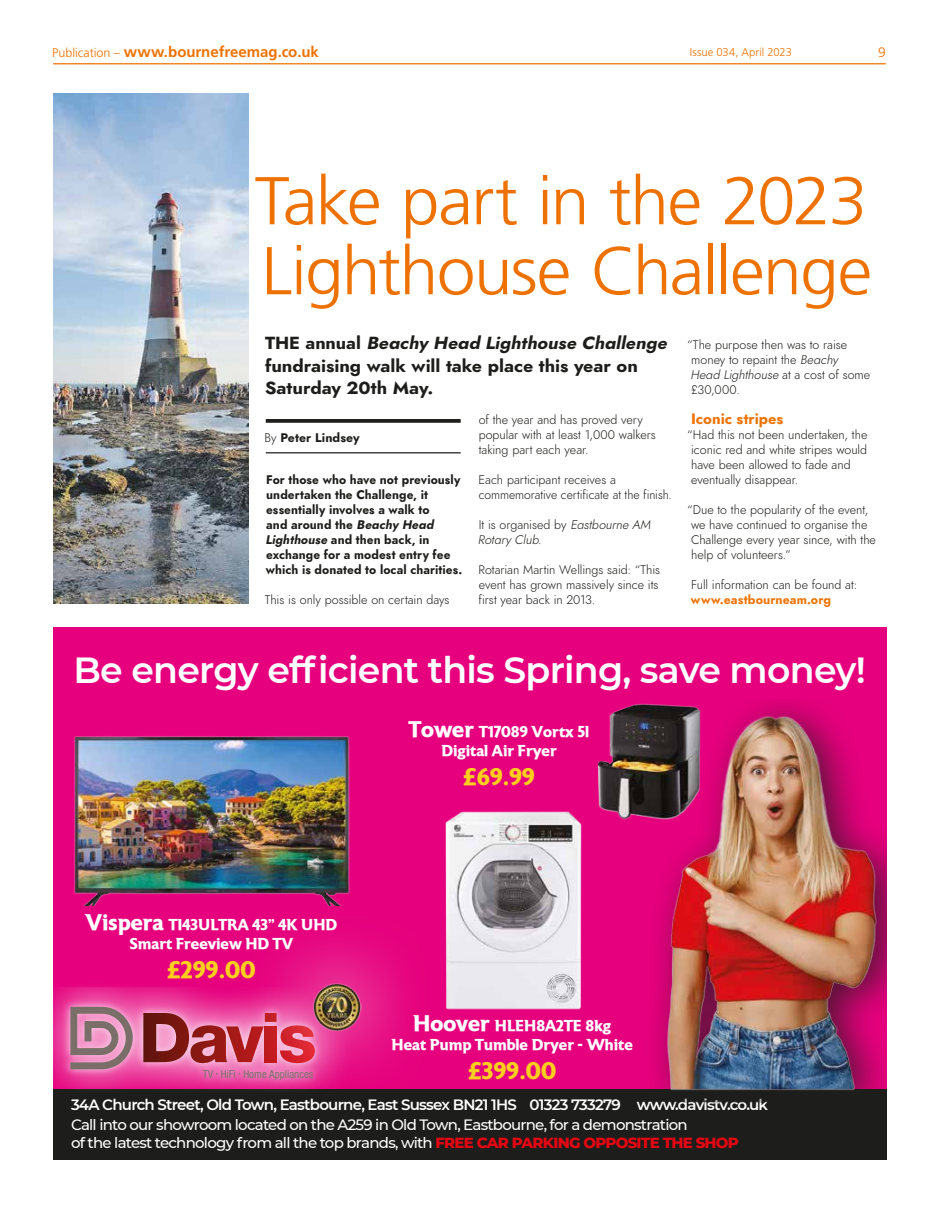
<style>
.page{position:relative;width:939px;height:1219px;background:#fff}
.page>*{position:absolute;margin:0;border:0;box-sizing:border-box;transform-origin:0 0}
.t1{font:300 67.5px/70px "Frutiger LT Std";letter-spacing:-.025em;color:#ee7203}
.t2{font:600 36.25px "Montserrat";letter-spacing:-.02em;color:#fff}
.t3{font:700 24.25px "Astoria";color:#ffcf1f}
.t4{font:italic 700 17.5px/22.5px "Renner";color:#1d1d1b}
.t5{font:700 15.75px/18.9px "Astoria";color:#fff;text-align:center}
.t6{font:500 15px/18px "Montserrat";letter-spacing:-.05em;color:#fff}
.t7{font:600 15px "Montserrat";letter-spacing:-.05em;color:#fff}
.t8{font:700 15px "Frutiger LT Std";letter-spacing:-.005em;color:#ee7203}
.t9{font:italic 700 15px "Renner";color:#ee7203}
.t10{font:300 13.75px "Frutiger LT Std";color:#ee7203}
.t11{font:italic 300 12.5px/15px "Renner";color:#1d1d1b}
.t12{font:italic 700 12.5px/15px "Renner";letter-spacing:.005em;color:#1d1d1b}
.t13{font:italic 300 12.5px/15px "Renner";color:#1d1d1b}
.t14{font:italic 700 12.5px "Renner";letter-spacing:.005em;color:#ee7203}
.t15{font:300 11.25px "Frutiger LT Std";color:#ee7203}
.t16{font:condensed 11px "Helvetica Neue";color:#796f68}
.s1{font-weight:300;font-size:12.5px}
.s2{font-style:inherit}
.s3{font-weight:300}
.s4{font-size:22.5px}
.s5{font-family:"Arial";font-stretch:normal;font-size:6.38px}
.s6{font-weight:800;color:#e30613}
</style>
<div class="page">
<div style="left:53px;top:628px;width:833px;height:462px;background:#e6007d"></div>
<div style="left:53px;top:1089px;width:833px;height:70px;background:#1d1d1b"></div>
<div style="left:53px;top:980px;width:302px;height:115px;background:#fff;opacity:.75"></div>
<svg style="left:53px;top:987px;width:193px;height:101px;background:#eb3f9c"></svg>
<svg style="left:70px;top:1007px;width:65px;height:62px;background:#b78299"></svg>
<svg style="left:143px;top:1013px;width:103px;height:51px;background:#b45063"></svg>
<img style="left:445px;top:811px;width:137px;height:199px">
<img style="left:74px;top:736px;width:276px;height:169px">
<img style="left:571px;top:704px;width:65px;height:136px">
<svg style="left:246px;top:941px;width:156px;height:154px"></svg>
<img style="left:313px;top:982px;width:49px;height:49px">
<img style="left:636px;top:703px;width:250px;height:387px">
<img style="left:54px;top:94px;width:194px;height:510px">
<svg style="left:266px;top:419px;width:195px;height:4px"></svg>
<hr style="left:266px;top:452px;width:195px;height:1px;background:#1d1d1b">
<hr style="left:53px;top:63px;width:833px;height:1px;background:#ee7203">
<p class="t8" style="left:52px;top:43px;width:268px"><span class="s1">Publication –</span> www.bournefreemag.co.uk</p>
<p class="t15" style="left:690px;top:46px;width:104px">Issue 034, April 2023</p>
<p class="t10" style="left:878px;top:44px;width:9px">9</p>
<h1 class="t1" style="left:255px;top:167px;width:619px">Take part in the 2023<br>Lighthouse Challenge</h1>
<h3 class="t4" style="left:265px;top:332px;width:403px">THE annual <span class="s2">Beachy Head Lighthouse Challenge </span>fundraising walk will take place this year on<br>Saturday 20th May.</h3>
<p class="t12" style="left:265px;top:430px;width:97px"><span class="s3">By</span> Peter Lindsey</p>
<p class="t12" style="left:265px;top:472px;width:198px">For those who have not previously undertaken the Challenge, it essentially involves a walk to<br>and around the <span class="s2">Beachy Head<br>Lighthouse</span> and then back, in exchange for a modest entry fee which is donated to local charities.</p>
<p class="t11" style="left:265px;top:592px;width:186px">This is only possible on certain days</p>
<p class="t11" style="left:479px;top:412px;width:179px">of the year and has proved very popular with at least 1,000 walkers taking part each year.</p>
<p class="t11" style="left:479px;top:472px;width:195px">Each participant receives a commemorative certificate at the finish.</p>
<p class="t13" style="left:478px;top:517px;width:174px"><span class="s2">It is organised by</span> Eastbourne AM<br>Rotary Club<span class="s2">.</span></p>
<p class="t11" style="left:479px;top:562px;width:183px">Rotarian Martin Wellings said: “This event has grown massively since its first year back in 2013.</p>
<p class="t11" style="left:687px;top:337px;width:184px">“The purpose then was to raise money to repaint the <span class="s2">Beachy<br>Head Lighthouse</span> at a cost of some £30,000.</p>
<p class="t9" style="left:691px;top:408px;width:94px">Iconic stripes</p>
<p class="t11" style="left:691px;top:427px;width:178px;text-indent:-4px">“Had this not been undertaken, the iconic red and white stripes would have been allowed to fade and eventually disappear.</p>
<p class="t11" style="left:691px;top:502px;width:186px;text-indent:-4px">“Due to the popularity of the event, we have continued to organise the<br>Challenge every year since, with the help of volunteers.”</p>
<p class="t11" style="left:691px;top:577px;width:168px">Full information can be found at:</p>
<p class="t14" style="left:691px;top:591px;width:142px">www.eastbourneam.org</p>
<h2 class="t2" style="left:73px;top:645px;width:794px">Be energy efficient this Spring, save money!</h2>
<p class="t5" style="left:85px;top:915px;width:253px"><span class="s4">Vispera</span> TI43ULTRA 43” 4K UHD<br>Smart Freeview HD TV</p>
<h3 class="t3" style="left:167px;top:955px;width:90px">£299.00</h3>
<p class="t16" style="left:203px;top:1067px;width:112px">TV <span class="s5">•</span> HiFi <span class="s5">•</span> Home Appliances</p>
<p class="t5" style="left:409px;top:722px;width:182px"><span class="s4">Tower</span> T17089 Vortx 5l<br>Digital Air Fryer</p>
<h3 class="t3" style="left:463px;top:762px;width:73px">£69.99</h3>
<p class="t5" style="left:391px;top:1016px;width:243px"><span class="s4">Hoover</span> HLEH8A2TE 8kg<br>Heat Pump Tumble Dryer - White</p>
<h3 class="t3" style="left:468px;top:1057px;width:90px">£399.00</h3>
<p class="t7" style="left:71px;top:1094px;width:699px">34A Church Street, Old Town, Eastbourne, East Sussex BN21 1HS 01323 733279 www.davistv.co.uk</p>
<p class="t6" style="left:71px;top:1115px;width:669px">Call into our showroom located on the A259 in Old Town, Eastbourne, for a demonstration<br>of the latest technology from all the top brands, with <span class="s6">FREE CAR PARKING OPPOSITE THE SHOP</span></p>
</div>
